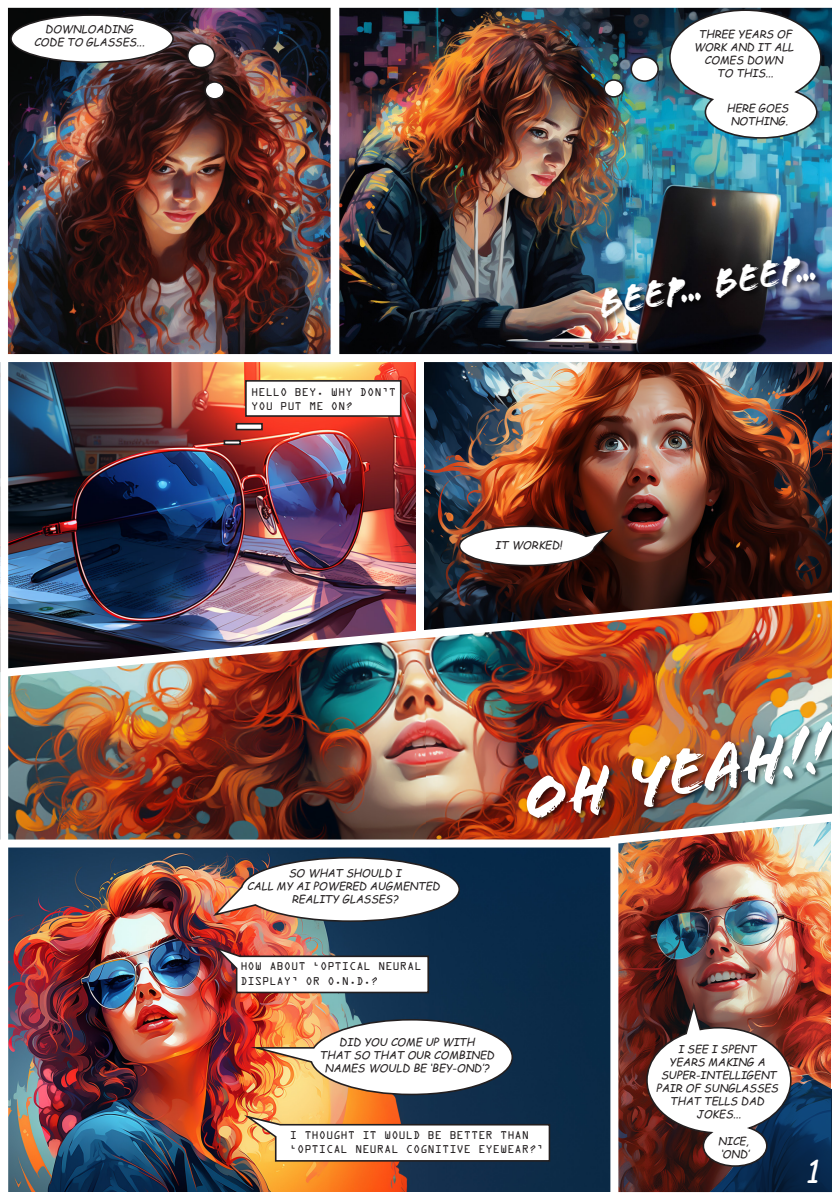
<style>
.page{position:relative;width:840px;height:1200px;background:#fff}
.page>*{position:absolute;margin:0;border:0;box-sizing:border-box;transform-origin:0 0}
.t1{font:68px "Flood Std";color:#fff}
.t2{font:40px "Flood Std";color:#fff}
.t3{font:italic 31.2px "Comic Sans MS";color:#fff}
.t4{font:12px/14.4px "OCRA Extended";color:#231f20}
.t5{font:italic 10.8px/13px "Comic Sans MS";color:#231f20;text-align:center}
</style>
<div class="page">
<img style="left:618px;top:904px;width:213px;height:288px">
<img style="left:8px;top:362px;width:408px;height:225px">
<img style="left:424px;top:362px;width:408px;height:225px">
<img style="left:8px;top:681px;width:824px;height:159px">
<svg style="left:458px;top:525px;width:155px;height:42px"></svg>
<img style="left:7px;top:7px;width:324px;height:348px">
<img style="left:8px;top:847px;width:603px;height:345px">
<img style="left:339px;top:7px;width:493px;height:348px">
<img style="left:0;top:587px;width:832px;height:94px">
<svg style="left:668px;top:9px;width:155px;height:131px"></svg>
<div style="left:631px;top:57px;width:27px;height:24px;background:#fff;border-radius:50%"></div>
<div style="left:630px;top:56px;width:29px;height:26px;border:2px solid #231f20;border-radius:50%"></div>
<div style="left:188px;top:44px;width:27px;height:24px;background:#fff;border-radius:50%"></div>
<div style="left:187px;top:43px;width:28px;height:25px;border:2px solid #231f20;border-radius:50%"></div>
<div style="left:604px;top:80px;width:19px;height:17px;background:#fff;border-radius:50%"></div>
<div style="left:603px;top:79px;width:21px;height:19px;border:2px solid #231f20;border-radius:50%"></div>
<div style="left:205px;top:82px;width:19px;height:17px;background:#fff;border-radius:50%"></div>
<div style="left:204px;top:81px;width:21px;height:19px;border:2px solid #231f20;border-radius:50%"></div>
<div style="left:245px;top:380px;width:157px;height:37px;background:#fff;border:2px solid #231f20"></div>
<svg style="left:236px;top:423px;width:27px;height:7px"></svg>
<svg style="left:224px;top:440px;width:17px;height:5px"></svg>
<img style="left:211px;top:945px;width:219px;height:49px">
<svg style="left:240px;top:1113px;width:311px;height:49px"></svg>
<div style="left:11px;top:15px;width:162px;height:47px;background:#fff;border-radius:50%"></div>
<div style="left:10px;top:14px;width:164px;height:49px;border:2px solid #231f20;border-radius:50%"></div>
<img style="left:518px;top:234px;width:314px;height:156px">
<img style="left:427px;top:702px;width:405px;height:202px">
<svg style="left:244px;top:1018px;width:270px;height:78px"></svg>
<svg style="left:645px;top:999px;width:187px;height:194px"></svg>
<p class="t5" style="left:34px;top:22px;width:112px">DOWNLOADING<br>CODE TO GLASSES...</p>
<p class="t5" style="left:694px;top:27px;width:102px">THREE YEARS OF<br>WORK AND IT ALL<br>COMES DOWN<br>TO THIS...</p>
<p class="t5" style="left:727px;top:101px;width:63px">HERE GOES<br>NOTHING.</p>
<p class="t4" style="left:251px;top:384px;width:146px">HELLO BEY. WHY DON’T<br>YOU PUT ME ON?</p>
<h2 class="t2" style="left:594px;top:281px;width:224px;rotate:-10deg">BEEP... BEEP...</h2>
<p class="t5" style="left:495px;top:539px;width:68px">IT WORKED!</p>
<p class="t5" style="left:247px;top:867px;width:194px">SO WHAT SHOULD I<br>CALL MY AI POWERED AUGMENTED<br>REALITY GLASSES?</p>
<p class="t4" style="left:240px;top:959px;width:183px">HOW ABOUT ‘OPTICAL NEURAL<br>DISPLAY’ OR O.N.D.?</p>
<h1 class="t1" style="left:517px;top:761px;width:314px;rotate:-10deg">oh yeah!!</h1>
<p class="t5" style="left:320px;top:1035px;width:176px">DID YOU COME UP WITH<br>THAT SO THAT OUR COMBINED<br>NAMES WOULD BE ‘BEY-OND‛?</p>
<p class="t4" style="left:290px;top:1128px;width:255px">I THOUGHT IT WOULD BE BETTER THAN ‘OPTICAL NEURAL COGNITIVE EYEWEAR?’</p>
<p class="t5" style="left:656px;top:1043px;width:124px">I SEE I SPENT<br>YEARS MAKING A<br>SUPER-INTELLIGENT<br>PAIR OF SUNGLASSES<br>THAT TELLS DAD<br>JOKES...</p>
<p class="t5" style="left:718px;top:1134px;width:33px;text-align:left">NICE, ‘OND‛</p>
<h3 class="t3" style="left:805px;top:1149px;width:16px">1</h3>
</div>
